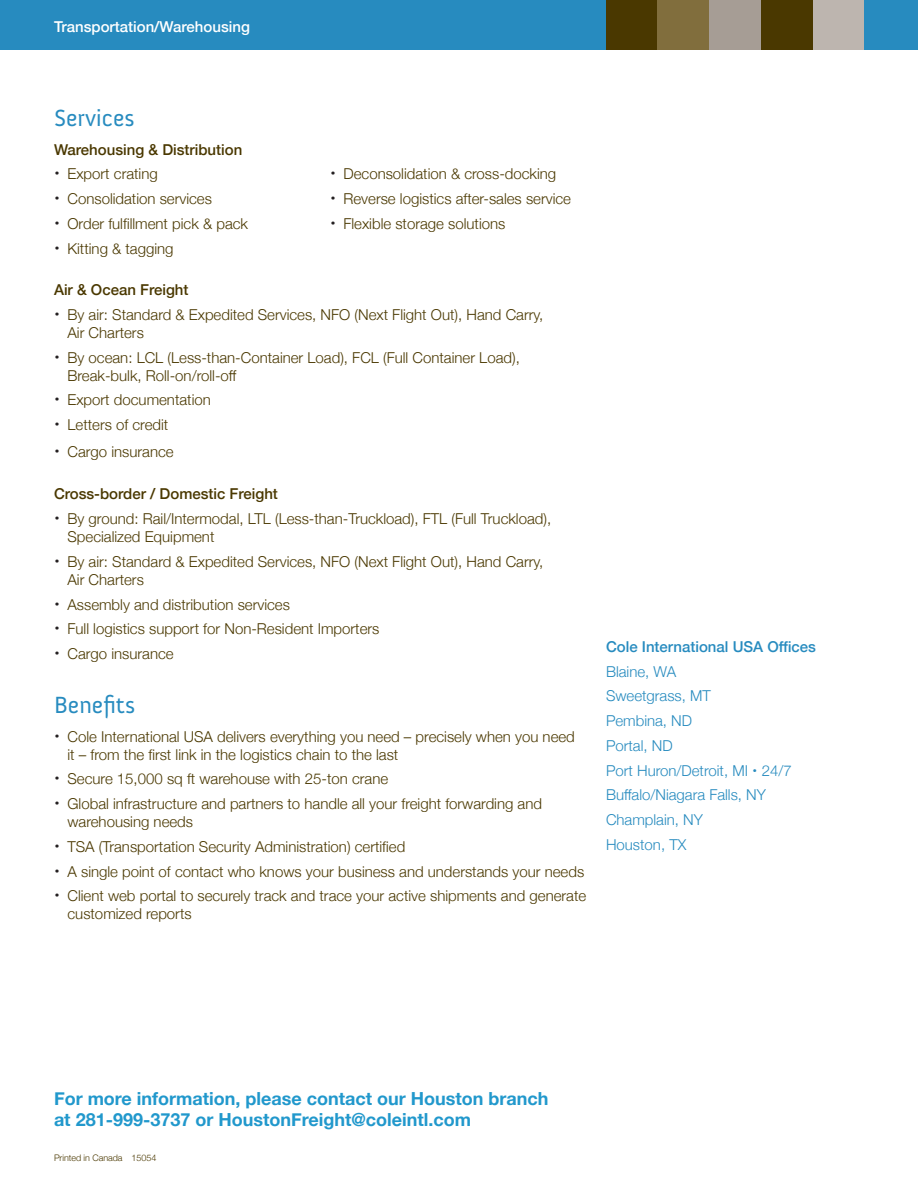
<style>
.page{position:relative;width:918px;height:1188px;background:#fff}
.page>*{position:absolute;margin:0;border:0;box-sizing:border-box;transform-origin:0 0}
.sub_heading{font:24px "Anivers";color:#278bbf}
.t1{font:700 18px/21.6px "Helvetica Neue";color:#2198cc}
.t2{font:300 15px/18px "Helvetica Neue";color:#4a3800}
.body{font:300 15px "Helvetica Neue";color:#278bbf}
.body-2{font:500 15px "Helvetica Neue";color:#4a3800}
.body-3{font:500 15px "Helvetica Neue";color:#278bbf}
.t3{font:500 15px "Helvetica Neue";color:#fff}
.t4{font:300 9px "Helvetica Neue";letter-spacing:-.005em;color:#4a3800}
</style>
<div class="page">
<div style="left:0;top:0;width:918px;height:50px;background:#278bbf"></div>
<div style="left:606px;top:0;width:52px;height:50px;background:#4a3800"></div>
<div style="left:658px;top:0;width:51px;height:50px;background:#816e3d"></div>
<div style="left:812px;top:0;width:52px;height:50px;background:#bdb5af"></div>
<div style="left:709px;top:0;width:52px;height:50px;background:#a69d95"></div>
<div style="left:761px;top:0;width:51px;height:50px;background:#4a3800"></div>
<p class="t3" style="left:54px;top:15px;width:197px">Transportation/Warehousing</p>
<p class="sub_heading" style="left:54px;top:105px;width:82px">Services</p>
<p class="body-2" style="left:54px;top:138px;width:190px">Warehousing &amp; Distribution</p>
<p class="t2" style="left:68px;top:161px;width:182px;line-height:24.8px">Export crating<br>Consolidation services<br>Order fulfillment pick &amp; pack<br>Kitting &amp; tagging</p>
<p class="t2" style="left:344px;top:161px;width:229px;line-height:24.8px">Deconsolidation &amp; cross-docking<br>Reverse logistics after-sales service<br>Flexible storage solutions</p>
<p class="body-2" style="left:54px;top:278px;width:136px">Air &amp; Ocean Freight</p>
<p class="t2" style="left:68px;top:304px;width:477px">By air: Standard &amp; Expedited Services, NFO (Next Flight Out), Hand Carry,<br>Air Charters</p>
<p class="t2" style="left:68px;top:347px;width:454px">By ocean: LCL (Less-than-Container Load), FCL (Full Container Load),<br>Break-bulk, Roll-on/roll-off</p>
<p class="t2" style="left:68px;top:390px;width:145px">Export documentation</p>
<p class="t2" style="left:68px;top:415px;width:102px">Letters of credit</p>
<p class="t2" style="left:68px;top:441px;width:108px">Cargo insurance</p>
<p class="body-2" style="left:54px;top:482px;width:225px">Cross-border / Domestic Freight</p>
<p class="t2" style="left:68px;top:509px;width:485px">By ground: Rail/Intermodal, LTL (Less-than-Truckload), FTL (Full Truckload),<br>Specialized Equipment</p>
<p class="t2" style="left:68px;top:551px;width:477px">By air: Standard &amp; Expedited Services, NFO (Next Flight Out), Hand Carry,<br>Air Charters</p>
<p class="t2" style="left:68px;top:594px;width:224px">Assembly and distribution services</p>
<p class="t2" style="left:68px;top:619px;width:313px">Full logistics support for Non-Resident Importers</p>
<p class="t2" style="left:68px;top:644px;width:108px">Cargo insurance</p>
<p class="sub_heading" style="left:54px;top:692px;width:83px">Benefits</p>
<p class="t2" style="left:68px;top:726px;width:509px">Cole International USA delivers everything you need – precisely when you need it – from the first link in the logistics chain to the last</p>
<p class="t2" style="left:68px;top:769px;width:322px">Secure 15,000 sq ft warehouse with 25-ton crane</p>
<p class="t2" style="left:68px;top:794px;width:476px">Global infrastructure and partners to handle all your freight forwarding and warehousing needs</p>
<p class="t2" style="left:68px;top:836px;width:339px">TSA (Transportation Security Administration) certified</p>
<p class="t2" style="left:68px;top:861px;width:518px">A single point of contact who knows your business and understands your needs</p>
<p class="t2" style="left:68px;top:886px;width:520px">Client web portal to securely track and trace your active shipments and generate customized reports</p>
<p class="body-3" style="left:606px;top:634px;width:212px">Cole International USA Offices</p>
<p class="body" style="left:606px;top:659px;width:72px">Blaine, WA</p>
<p class="body" style="left:606px;top:684px;width:106px">Sweetgrass, MT</p>
<p class="body" style="left:606px;top:709px;width:88px">Pembina, ND</p>
<p class="body" style="left:606px;top:733px;width:68px">Portal, ND</p>
<p class="body" style="left:606px;top:758px;width:187px">Port Huron/Detroit, MI 24/7</p>
<p class="body" style="left:606px;top:783px;width:162px">Buffalo/Niagara Falls, NY</p>
<p class="body" style="left:606px;top:808px;width:98px">Champlain, NY</p>
<p class="body" style="left:606px;top:832px;width:82px">Houston, TX</p>
<p class="t1" style="left:54px;top:1088px;width:496px">For more information, please contact our Houston branch at 281-999-3737 or HoustonFreight@coleintl.com</p>
<p class="t4" style="left:54px;top:1151px;width:104px">Printed in Canada 15054</p>
</div>
